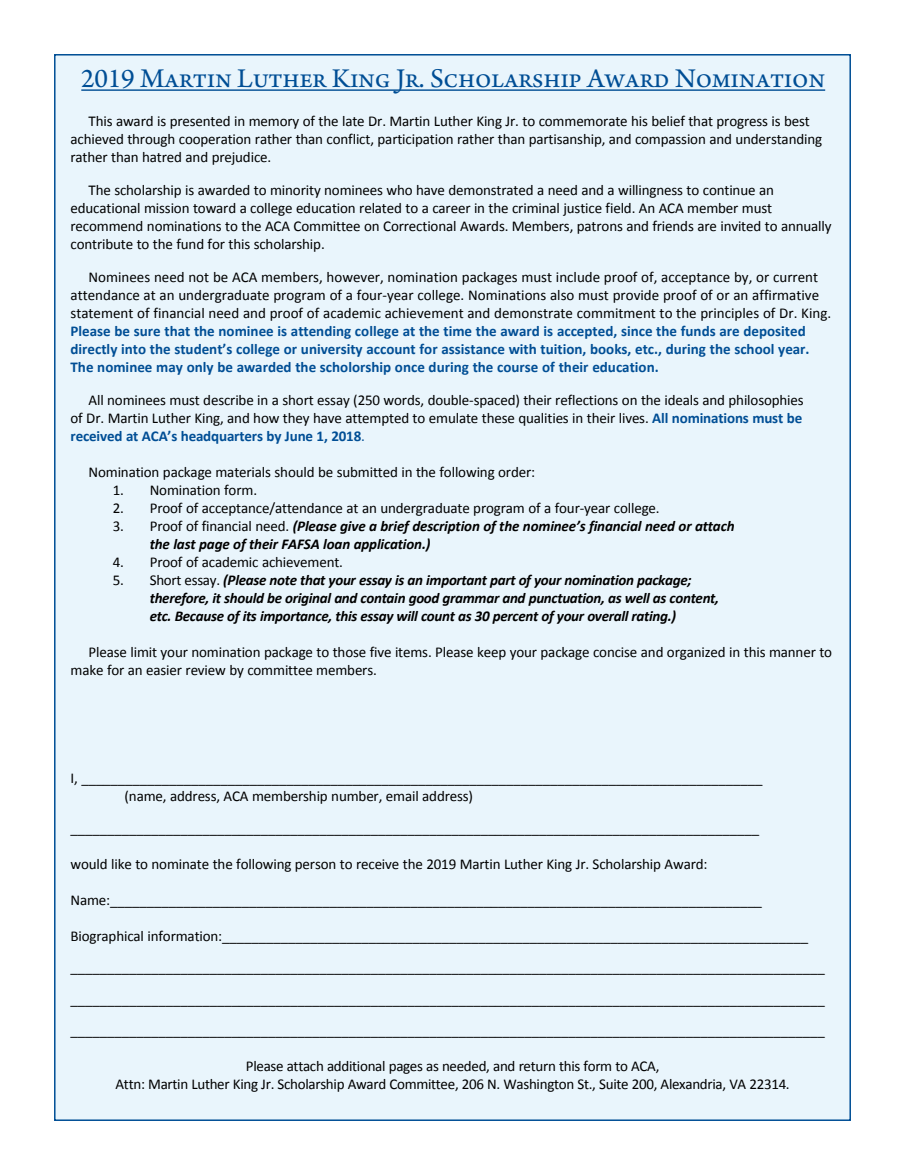
<style>
.page{position:relative;width:905px;height:1175px;background:#fff}
.page>*{position:absolute;margin:0;border:0;box-sizing:border-box;transform-origin:0 0}
.t1{font:28.5px "Arno Pro";letter-spacing:-.01em;color:#004e95}
.t2{font:15px/18px "Calibri";letter-spacing:-.01em;color:#000}
.t3{font:italic 700 15px/18px "Calibri";letter-spacing:-.02em;color:#000}
.t4{font:700 15px/18px "Calibri";color:#004e95}
.s1{font-weight:700;color:#004e95}
.s2{color:#004e95}
.s3{font-weight:400;font-style:normal}
</style>
<div class="page">
<div style="left:54px;top:54px;width:796px;height:1066px;background:#e9f5fc;border:2px solid #004e95"></div>
<hr style="left:81px;top:89px;width:744px;height:2px;background:#004e95">
<h1 class="t1" style="left:81px;top:62px;width:745px">2019 Martin Luther King Jr. Scholarship Award Nomination</h1>
<p class="t2" style="left:70px;top:112px;width:753px;text-indent:18px">This award is presented in memory of the late Dr. Martin Luther King Jr. to commemorate his belief that progress is best achieved through cooperation rather than conflict, participation rather than partisanship, and compassion and understanding rather than hatred and prejudice.</p>
<p class="t2" style="left:70px;top:181px;width:762px;text-indent:18px">The scholarship is awarded to minority nominees who have demonstrated a need and a willingness to continue an educational mission toward a college education related to a career in the criminal justice field. An ACA member must recommend nominations to the ACA Committee on Correctional Awards. Members, patrons and friends are invited to annually contribute to the fund for this scholarship.</p>
<p class="t2" style="left:70px;top:268px;width:762px;text-indent:18px">Nominees need not be ACA members, however, nomination packages must include proof of, acceptance by, or current attendance at an undergraduate program of a four-year college. Nominations also must provide proof of or an affirmative statement of financial need and proof of academic achievement and demonstrate commitment to the principles of Dr. King.</p>
<p class="t4" style="left:70px;top:322px;width:740px">Please be sure that the nominee is attending college at the time the award is accepted, since the funds are deposited directly into the student’s college or university account for assistance with tuition, books, etc., during the school year.<br>The nominee may only be awarded the scholorship once during the course of their education.</p>
<p class="t2" style="left:70px;top:391px;width:734px;text-align:justify;text-indent:18px">All nominees must describe in a short essay (250 words, double-spaced) their reflections on the ideals and philosophies of Dr. Martin Luther King, and how they have attempted to emulate these qualities in their lives. <span class="s1">All nominations must be received at ACA’s headquarters by June 1, 2018</span><span class="s2">.</span></p>
<p class="t2" style="left:88px;top:463px;width:448px">Nomination package materials should be submitted in the following order:</p>
<p class="t2" style="left:113px;top:481px;width:146px">1. Nomination form.</p>
<p class="t2" style="left:113px;top:499px;width:548px">2. Proof of acceptance/attendance at an undergraduate program of a four-year college.</p>
<p class="t3" style="left:150px;top:517px;width:586px;text-indent:-37px"><span class="s3">3. Proof of financial need.</span> (Please give a brief description of the nominee’s financial need or attach the last page of their FAFSA loan application.)</p>
<p class="t2" style="left:113px;top:553px;width:232px">4. Proof of academic achievement.</p>
<p class="t3" style="left:150px;top:571px;width:571px;text-indent:-37px"><span class="s3">5. Short essay.</span> (Please note that your essay is an important part of your nomination package; therefore, it should be original and contain good grammar and punctuation, as well as content, etc. Because of its importance, this essay will count as 30 percent of your overall rating.)</p>
<p class="t2" style="left:71px;top:643px;width:763px;text-indent:18px">Please limit your nomination package to those five items. Please keep your package concise and organized in this manner to make for an easier review by committee members.</p>
<p class="t2" style="left:124px;top:769px;width:639px;text-indent:-54px">I, _____________________________________________________________________________________________ (name, address, ACA membership number, email address)</p>
<p class="t2" style="left:70px;top:819px;width:690px">______________________________________________________________________________________________</p>
<p class="t2" style="left:70px;top:855px;width:638px">would like to nominate the following person to receive the 2019 Martin Luther King Jr. Scholarship Award:</p>
<p class="t2" style="left:70px;top:891px;width:693px">Name:_________________________________________________________________________________________</p>
<p class="t2" style="left:70px;top:920px;width:756px;line-height:31.5px">Biographical information:________________________________________________________________________________ _______________________________________________________________________________________________________ _______________________________________________________________________________________________________ _______________________________________________________________________________________________________</p>
<p class="t2" style="left:116px;top:1057px;width:675px;text-align:center">Please attach additional pages as needed, and return this form to ACA,<br>Attn: Martin Luther King Jr. Scholarship Award Committee, 206 N. Washington St., Suite 200, Alexandria, VA 22314.</p>
</div>
